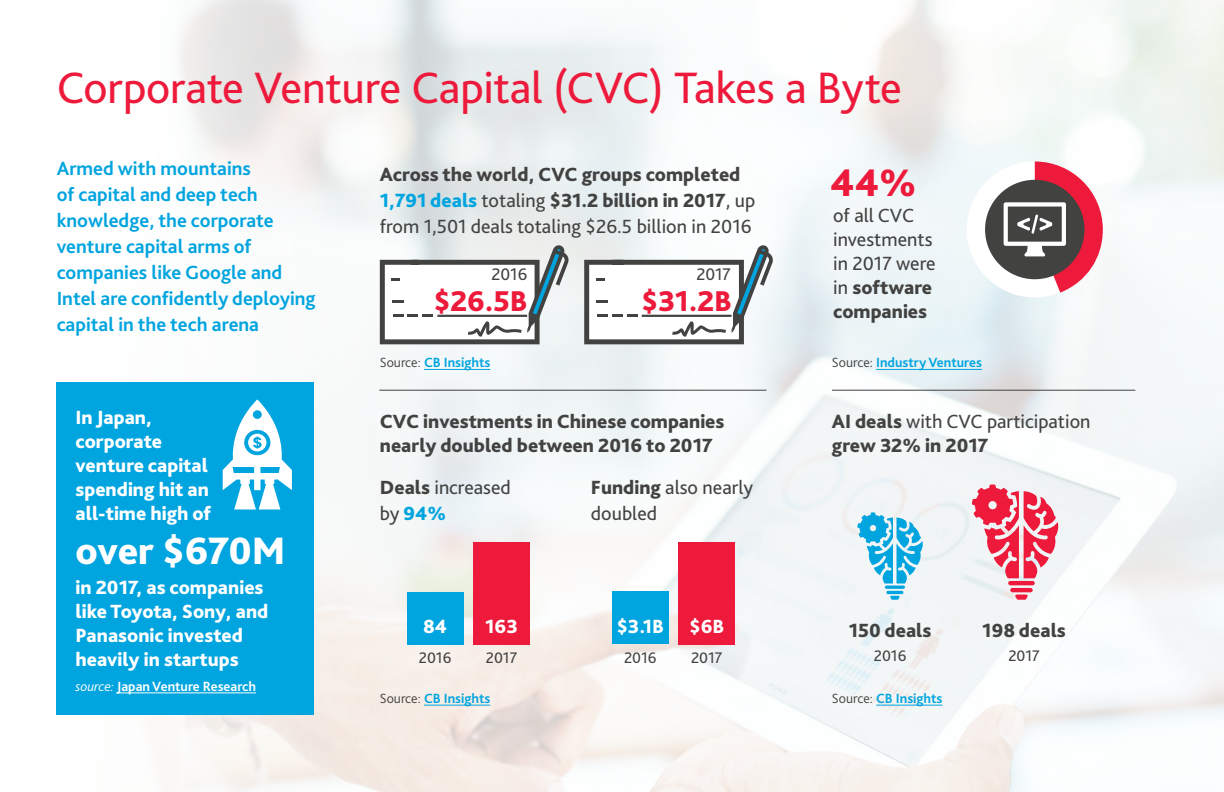
<style>
.page{position:relative;width:1224px;height:792px;background:#fff}
.page>*{position:absolute;margin:0;border:0;box-sizing:border-box;transform-origin:0 0}
.t1{font:46px "Bliss Pro";letter-spacing:-.01em;color:#ed1a3b}
.t2{font:800 40px "Bliss Pro";letter-spacing:-.005em;color:#fff}
.t3{font:800 40px "Bliss Pro";color:#ed1a3b}
.t4{font:800 30px "Bliss Pro";color:#ed1a3b}
.t5{font:800 20px/26px "Bliss Pro";color:#424241}
.t6{font:700 20px/26px "Bliss Pro";color:#00a4df}
.t7{font:800 20px/24px "Bliss Pro";color:#fff}
.t8{font:20px/24px "Bliss Pro";color:#424241}
.t9{font:17.6px "Bliss Pro";color:#424241}
.t10{font:16px "Bliss Pro";color:#424241}
.t11{font:700 14px "Bliss Pro";color:#00a4df}
.t12{font:700 14px "Bliss Pro";color:#fff}
.s1{color:#00a4df}
.s2{font-weight:400}
.s3{font-weight:800}
.s4{font-weight:300;color:#424241}
.s5{font-weight:800;color:#00a4df}
.s6{font-weight:300;font-style:italic}
</style>
<div class="page">
<img style="left:378px;top:0;width:846px;height:792px">
<svg style="left:56px;top:0;width:322px;height:792px"></svg>
<div style="left:407px;top:592px;width:56px;height:52px;background:#00a4df"></div>
<div style="left:473px;top:542px;width:57px;height:102px;background:#ed1a3b"></div>
<div style="left:612px;top:592px;width:57px;height:52px;background:#00a4df"></div>
<div style="left:678px;top:542px;width:57px;height:102px;background:#ed1a3b"></div>
<div style="left:57px;top:382px;width:257px;height:333px;background:#00a4df"></div>
<svg style="left:223px;top:399px;width:69px;height:111px"></svg>
<hr style="left:117px;top:693px;width:139px;height:1px;background:#fff">
<svg style="left:885px;top:585px;width:20px;height:4px"></svg>
<hr style="left:886px;top:591px;width:17px;height:3px;background:#00a4df;border-radius:2px">
<svg style="left:890px;top:596px;width:10px;height:4px"></svg>
<svg style="left:857px;top:512px;width:66px;height:72px"></svg>
<hr style="left:1008px;top:581px;width:27px;height:4px;background:#ed1a3b;border-radius:2px">
<hr style="left:1010px;top:588px;width:23px;height:4px;background:#ed1a3b;border-radius:2px">
<svg style="left:1015px;top:595px;width:13px;height:5px"></svg>
<svg style="left:972px;top:484px;width:86px;height:94px"></svg>
<hr style="left:424px;top:705px;width:66px;height:1px;background:#00a4df">
<hr style="left:876px;top:705px;width:66px;height:1px;background:#00a4df">
<hr style="left:379px;top:390px;width:387px;height:1px;background:#424241">
<hr style="left:832px;top:390px;width:303px;height:1px;background:#424241">
<hr style="left:876px;top:369px;width:106px;height:1px;background:#00a4df">
<hr style="left:424px;top:369px;width:66px;height:1px;background:#00a4df">
<svg style="left:380px;top:245px;width:190px;height:99px"></svg>
<svg style="left:584px;top:245px;width:190px;height:99px"></svg>
<svg style="left:958px;top:161px;width:145px;height:146px"></svg>
<h1 class="t1" style="left:57px;top:59px;width:847px">Corporate Venture Capital (CVC) Takes a Byte</h1>
<p class="t6" style="left:57px;top:155px;width:260px">Armed with mountains<br>of capital and deep tech knowledge, the corporate venture capital arms of companies like Google and<br>Intel are confidently deploying capital in the tech arena</p>
<p class="t5" style="left:380px;top:161px;width:377px">Across the world, CVC groups completed<br><span class="s1">1,791 deals</span> <span class="s2">totaling</span> $31.2 billion in 2017<span class="s2">, up from 1,501 deals totaling $26.5 billion in 2016</span></p>
<p class="t9" style="left:491px;top:263px;width:37px">2016</p>
<h3 class="t4" style="left:434px;top:282px;width:95px">$26.5B</h3>
<p class="t9" style="left:696px;top:263px;width:36px">2017</p>
<h3 class="t4" style="left:642px;top:282px;width:92px">$31.2B</h3>
<h2 class="t3" style="left:830px;top:158px;width:88px">44%</h2>
<p class="t8" style="left:833px;top:202px;width:104px">of all CVC investments in 2017 were in <span class="s3">software companies</span></p>
<p class="t11" style="left:380px;top:354px;width:112px"><span class="s4">Source:</span> CB Insights</p>
<p class="t11" style="left:832px;top:354px;width:151px"><span class="s4">Source:</span> Industry Ventures</p>
<p class="t7" style="left:75px;top:405px;width:137px">In Japan, corporate venture capital spending hit an all‑time high of</p>
<p class="t5" style="left:380px;top:409px;width:346px;line-height:24px">CVC investments in Chinese companies nearly doubled between 2016 to 2017</p>
<p class="t8" style="left:380px;top:474px;width:133px;line-height:26px"><span class="s3">Deals</span> increased by <span class="s5">94%</span></p>
<p class="t8" style="left:591px;top:474px;width:164px;line-height:26px"><span class="s3">Funding</span> also nearly doubled</p>
<h2 class="t2" style="left:75px;top:526px;width:212px">over $670M</h2>
<p class="t7" style="left:75px;top:575px;width:195px">in 2017, as companies like Toyota, Sony, and<br>Panasonic invested heavily in startups</p>
<p class="t12" style="left:75px;top:677px;width:182px"><span class="s6">source:</span> Japan Venture Research</p>
<p class="t7" style="left:423px;top:614px;width:26px">84</p>
<p class="t7" style="left:485px;top:614px;width:34px">163</p>
<p class="t7" style="left:617px;top:614px;width:49px">$3.1B</p>
<p class="t7" style="left:689px;top:614px;width:36px">$6B</p>
<p class="t10" style="left:419px;top:648px;width:34px">2016</p>
<p class="t10" style="left:486px;top:648px;width:33px">2017</p>
<p class="t10" style="left:624px;top:648px;width:34px">2016</p>
<p class="t10" style="left:691px;top:648px;width:33px">2017</p>
<p class="t11" style="left:380px;top:690px;width:112px"><span class="s4">Source:</span> CB Insights</p>
<p class="t5" style="left:832px;top:409px;width:260px;line-height:24px">AI deals <span class="s2">with CVC participation </span>grew 32% in 2017</p>
<p class="t5" style="left:849px;top:617px;width:84px">150 deals</p>
<p class="t10" style="left:874px;top:646px;width:34px">2016</p>
<p class="t11" style="left:832px;top:690px;width:112px"><span class="s4">Source:</span> CB Insights</p>
<p class="t5" style="left:982px;top:617px;width:85px">198 deals</p>
<p class="t10" style="left:1008px;top:646px;width:33px">2017</p>
</div>
